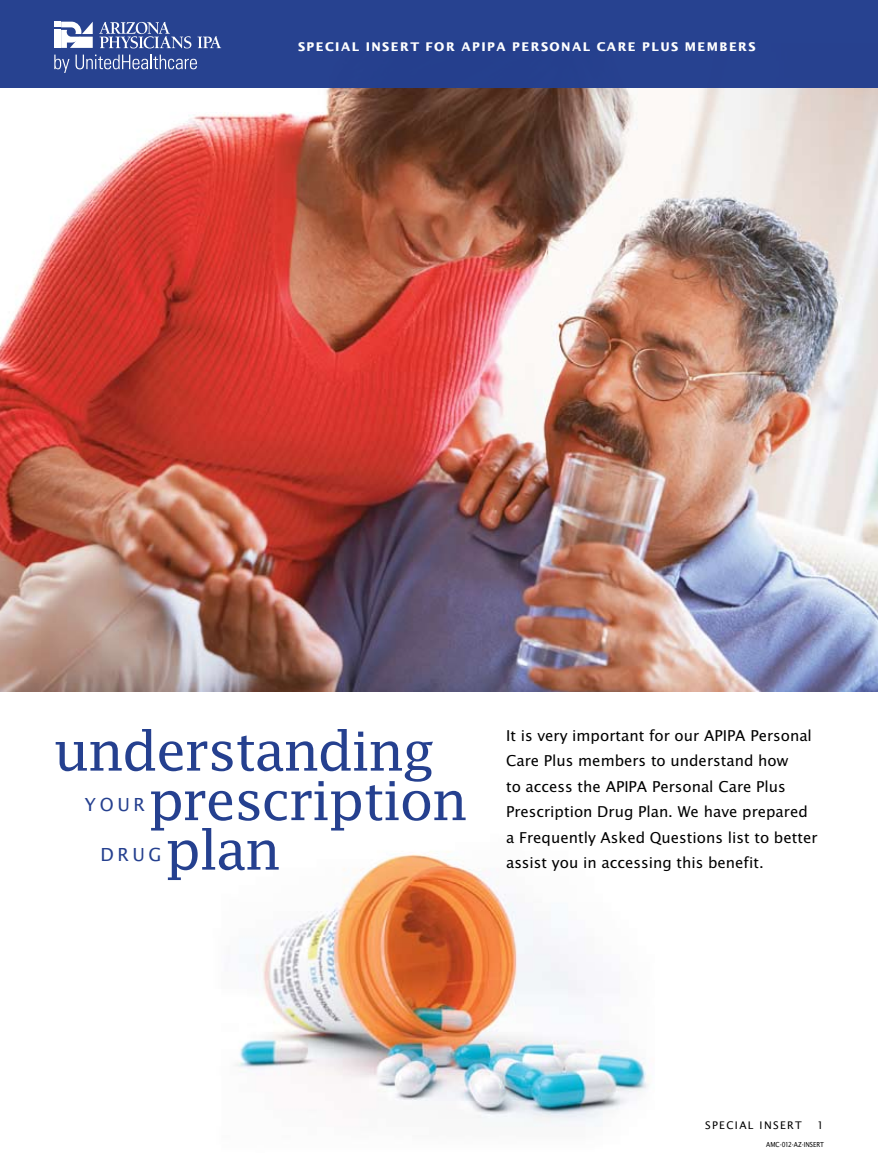
<style>
.page{position:relative;width:878px;height:1161px;background:#fff}
.page>*{position:absolute;margin:0;border:0;box-sizing:border-box;transform-origin:0 0}
.t1{font:54px "Lucida Fax";letter-spacing:-.03em;color:#25408f}
.t2{font:18px "Lucida Sans";letter-spacing:.2em;color:#25408f}
.t3{font:15px/25.5px "Lucida Sans";color:#000}
.t4{font:700 12px "Lucida Sans";letter-spacing:.12em;color:#fff}
.t5{font:10.5px "Lucida Sans";letter-spacing:.13em;color:#000}
.t6{font:7.5px "Lucida Sans Nar EF";color:#000}
</style>
<div class="page">
<img style="left:0;top:88px;width:878px;height:604px">
<img style="left:236px;top:851px;width:413px;height:276px">
<div style="left:0;top:0;width:878px;height:88px;background:#25408f"></div>
<svg style="left:99px;top:22px;width:92px;height:26px"></svg>
<svg style="left:197px;top:36px;width:24px;height:12px"></svg>
<svg style="left:54px;top:22px;width:39px;height:26px"></svg>
<svg style="left:54px;top:55px;width:15px;height:18px"></svg>
<svg style="left:75px;top:55px;width:122px;height:14px"></svg>
<p class="t4" style="left:298px;top:39px;width:174px">SPECIAL INSERT FOR APIPA</p>
<p class="t4" style="left:512px;top:39px;width:245px">PERSONAL CARE PLUS MEMBERS</p>
<h1 class="t1" style="left:54px;top:720px;width:382px">understanding</h1>
<p class="t2" style="left:85px;top:794px;width:61px">your</p>
<h1 class="t1" style="left:148px;top:769px;width:320px">prescription</h1>
<p class="t2" style="left:100px;top:843px;width:63px">drug</p>
<h1 class="t1" style="left:165px;top:819px;width:117px">plan</h1>
<p class="t3" style="left:506px;top:722px;width:208px">It is very important for our APIPA</p>
<p class="t3" style="left:506px;top:722px;width:307px;text-indent:244px">Personal<br>Care Plus members to understand how<br>to access the APIPA</p>
<p class="t3" style="left:506px;top:773px;width:313px;text-indent:146px">Personal Care Plus Prescription Drug Plan. We have prepared a Frequently Asked Questions list to better assist you in accessing this benefit.</p>
<p class="t5" style="left:705px;top:1119px;width:98px">special insert</p>
<p class="t5" style="left:817px;top:1119px;width:8px">1</p>
<p class="t6" style="left:766px;top:1140px;width:59px">AMC-012-AZ-INSERT</p>
</div>
